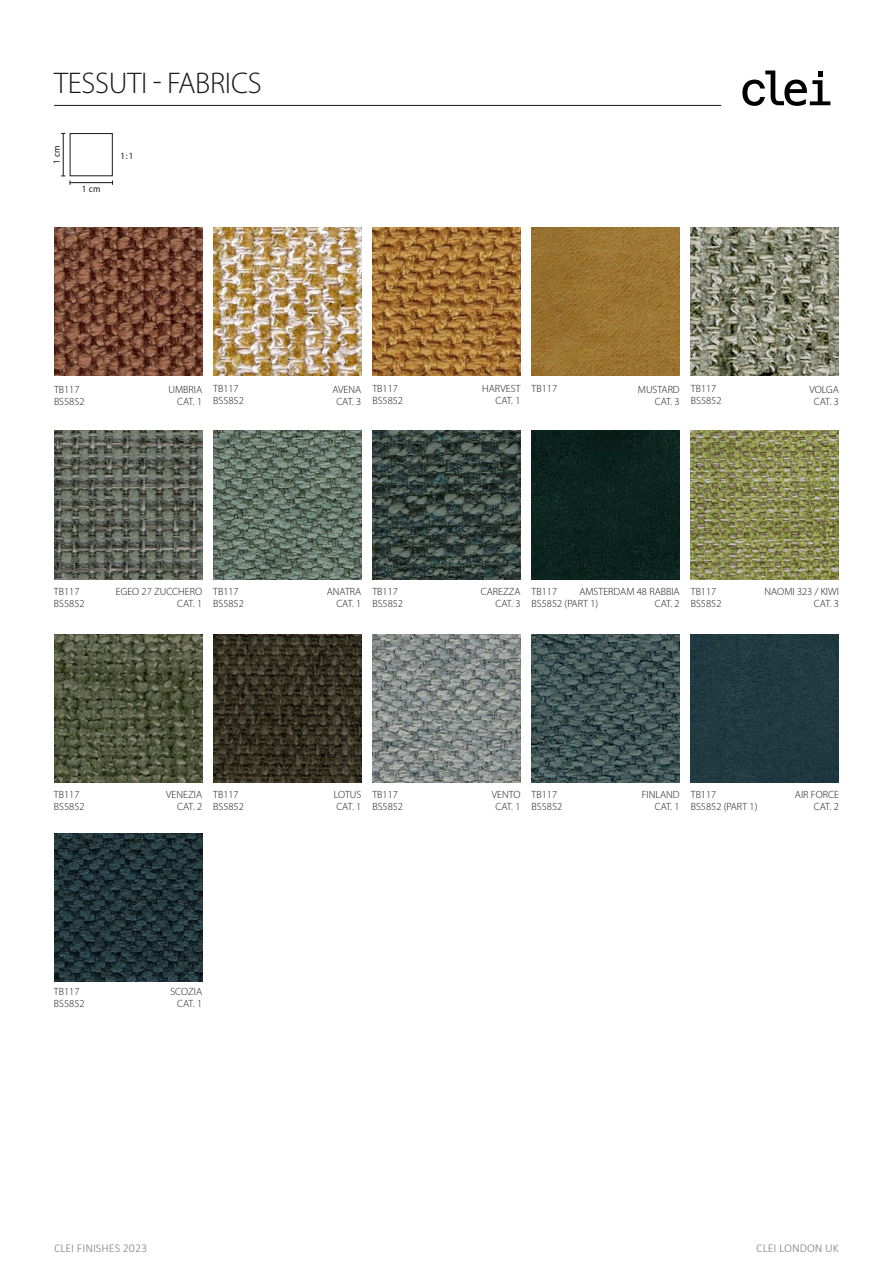
<style>
.page{position:relative;width:893px;height:1263px;background:#fff}
.page>*{position:absolute;margin:0;border:0;box-sizing:border-box;transform-origin:0 0}
.t1{font:300 30px "Myriad Pro";letter-spacing:-.01em;color:#1a171c}
.t2{font:300 12px "Calibri";color:#808080}
.t3{font:300 10.5px/12px "Myriad Pro";color:#1a171c}
.t4{font:9.45px "Myriad Pro";color:#1a171c;scale:.94 1}
</style>
<div class="page">
<hr style="left:54px;top:105px;width:667px;height:1px;background:#1a171c">
<svg style="left:61px;top:133px;width:52px;height:52px"></svg>
<svg style="left:742px;top:71px;width:88px;height:35px"></svg>
<img style="left:532px;top:228px;width:148px;height:148px">
<img style="left:691px;top:228px;width:148px;height:148px">
<img style="left:54px;top:431px;width:148px;height:148px">
<img style="left:213px;top:431px;width:148px;height:148px">
<img style="left:532px;top:431px;width:148px;height:148px">
<img style="left:372px;top:431px;width:149px;height:148px">
<img style="left:691px;top:431px;width:148px;height:148px">
<img style="left:213px;top:635px;width:148px;height:148px">
<img style="left:372px;top:635px;width:149px;height:148px">
<img style="left:532px;top:635px;width:148px;height:148px">
<img style="left:213px;top:228px;width:148px;height:148px">
<img style="left:54px;top:228px;width:148px;height:148px">
<img style="left:54px;top:833px;width:148px;height:149px">
<img style="left:54px;top:635px;width:148px;height:148px">
<img style="left:372px;top:228px;width:149px;height:148px">
<img style="left:691px;top:635px;width:148px;height:148px">
<h1 class="t1" style="left:54px;top:65px;width:209px">TESSUTI - FABRICS</h1>
<p class="t4" style="left:51px;top:164px;width:21px;rotate:-90deg">1 cm</p>
<p class="t4" style="left:120px;top:150px;width:15px">1 : 1</p>
<p class="t4" style="left:82px;top:183px;width:21px">1 cm</p>
<p class="t3" style="left:482px;top:383px;width:40px;text-align:right">HARVEST<br>CAT. 1</p>
<p class="t3" style="left:54px;top:383px;width:32px">TB117<br>BS5852</p>
<p class="t3" style="left:213px;top:383px;width:32px">TB117<br>BS5852</p>
<p class="t3" style="left:372px;top:383px;width:32px">TB117<br>BS5852</p>
<p class="t3" style="left:532px;top:383px;width:27px">TB117</p>
<p class="t3" style="left:691px;top:383px;width:32px">TB117<br>BS5852</p>
<p class="t3" style="left:168px;top:383px;width:35px;text-align:right">UMBRIA<br>CAT. 1</p>
<p class="t3" style="left:333px;top:383px;width:30px;text-align:center">AVENA<br>CAT. 3</p>
<p class="t3" style="left:638px;top:383px;width:43px;text-align:right">MUSTARD<br>CAT. 3</p>
<p class="t3" style="left:809px;top:383px;width:31px;text-align:center">VOLGA<br>CAT. 3</p>
<p class="t3" style="left:116px;top:585px;width:88px;text-align:right">EGEO 27 ZUCCHERO<br>CAT. 1</p>
<p class="t3" style="left:327px;top:585px;width:36px;text-align:right">ANATRA<br>CAT. 1</p>
<p class="t3" style="left:579px;top:585px;width:102px;text-align:right">AMSTERDAM 48 RABBIA<br>CAT. 2</p>
<p class="t3" style="left:54px;top:585px;width:32px">TB117<br>BS5852</p>
<p class="t3" style="left:213px;top:585px;width:32px">TB117<br>BS5852</p>
<p class="t3" style="left:372px;top:585px;width:32px">TB117<br>BS5852</p>
<p class="t3" style="left:532px;top:585px;width:68px">TB117<br>BS5852 (PART 1)</p>
<p class="t3" style="left:691px;top:585px;width:32px">TB117<br>BS5852</p>
<p class="t3" style="left:481px;top:585px;width:41px;text-align:right">CAREZZA<br>CAT. 3</p>
<p class="t3" style="left:765px;top:585px;width:76px;text-align:right">NAOMI 323 / KIWI<br>CAT. 3</p>
<p class="t3" style="left:334px;top:788px;width:29px">LOTUS<br>CAT. 1</p>
<p class="t3" style="left:492px;top:788px;width:30px;text-align:center">VENTO<br>CAT. 1</p>
<p class="t3" style="left:642px;top:788px;width:40px;text-align:right">FINLAND<br>CAT. 1</p>
<p class="t3" style="left:54px;top:788px;width:32px">TB117<br>BS5852</p>
<p class="t3" style="left:213px;top:788px;width:32px">TB117<br>BS5852</p>
<p class="t3" style="left:372px;top:788px;width:32px">TB117<br>BS5852</p>
<p class="t3" style="left:532px;top:788px;width:32px">TB117<br>BS5852</p>
<p class="t3" style="left:691px;top:788px;width:68px">TB117<br>BS5852 (PART 1)</p>
<p class="t3" style="left:166px;top:788px;width:37px;text-align:right">VENEZIA<br>CAT. 2</p>
<p class="t3" style="left:795px;top:788px;width:46px;text-align:right">AIR FORCE<br>CAT. 2</p>
<p class="t3" style="left:54px;top:985px;width:32px">TB117<br>BS5852</p>
<p class="t3" style="left:170px;top:985px;width:33px;text-align:right">SCOZIA<br>CAT. 1</p>
<p class="t2" style="left:54px;top:1240px;width:95px">CLEI FINISHES 2023</p>
<p class="t2" style="left:756px;top:1240px;width:84px">CLEI LONDON UK</p>
</div>
